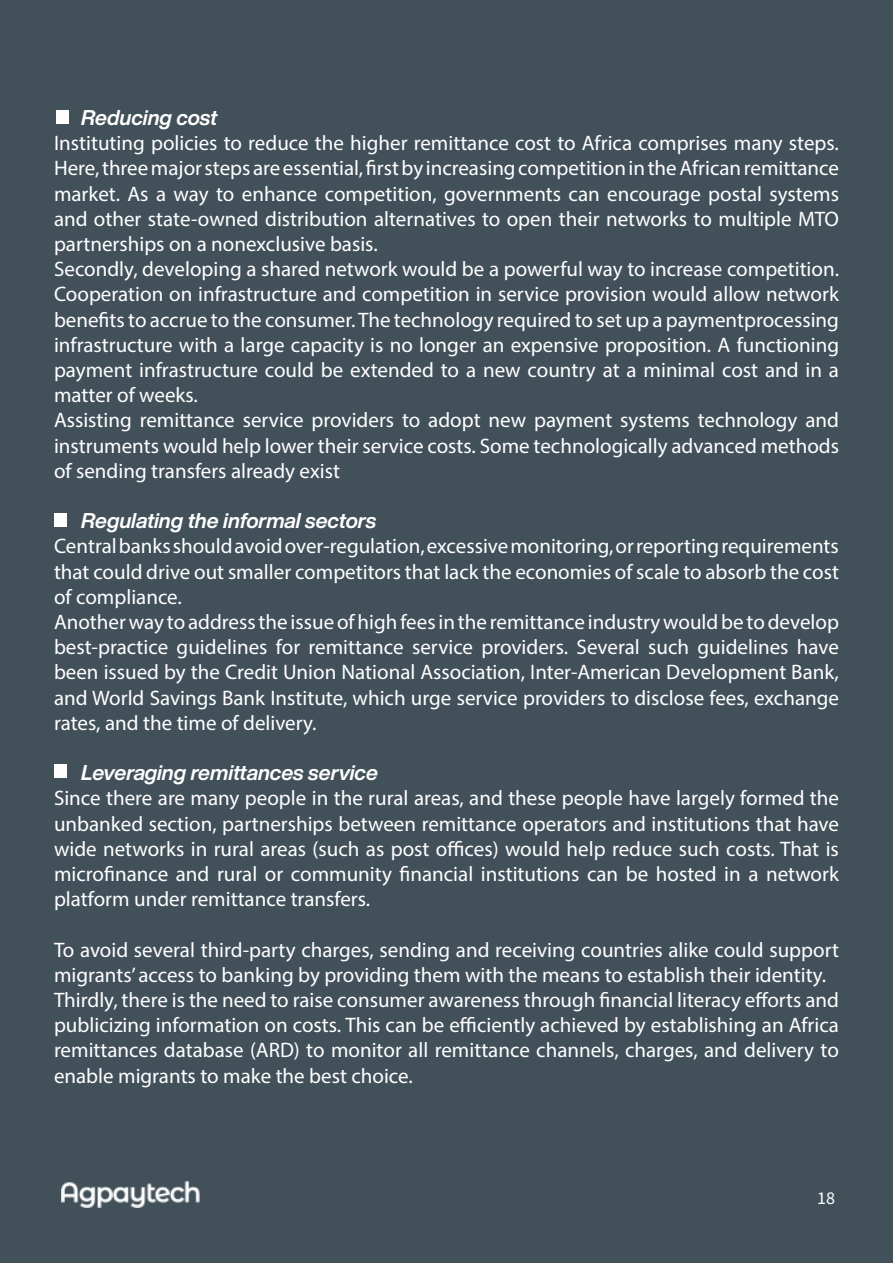
<style>
.page{position:relative;width:893px;height:1263px;background:#42505a}
.page>*{position:absolute;margin:0;border:0;box-sizing:border-box;transform-origin:0 0}
.t1{font:21px/25.2px "Myriad Pro";color:#fff}
.t2{font:italic 700 21px "Helvetica Now Display";color:#fff}
.t3{font:18px "Source Sans Pro";color:#fff}
</style>
<div class="page">
<img style="left:61px;top:1182px;width:138px;height:25px">
<div style="left:56px;top:111px;width:13px;height:13px;background:#fff"></div>
<div style="left:54px;top:513px;width:13px;height:13px;background:#fff"></div>
<div style="left:54px;top:764px;width:13px;height:14px;background:#fff"></div>
<p class="t2" style="left:81px;top:103px;width:138px">Reducing cost</p>
<p class="t1" style="left:54px;top:130px;width:787px">Instituting policies to reduce the higher remittance cost to Africa comprises many steps.<br>Here, three major steps are essential, first by increasing competition in the African remittance market. As a way to enhance competition, governments can encourage postal systems and other state-owned distribution alternatives to open their networks to multiple MTO partnerships on a nonexclusive basis.<br>Secondly, developing a shared network would be a powerful way to increase competition.<br>Cooperation on infrastructure and competition in service provision would allow network benefits to accrue to the consumer. The technology required to set up a paymentprocessing infrastructure with a large capacity is no longer an expensive proposition. A functioning payment infrastructure could be extended to a new country at a minimal cost and in a matter of weeks.<br>Assisting remittance service providers to adopt new payment systems technology and instruments would help lower their service costs. Some technologically advanced methods of sending transfers already exist</p>
<p class="t2" style="left:81px;top:506px;width:297px">Regulating the informal sectors</p>
<p class="t1" style="left:54px;top:533px;width:787px">Central banks should avoid over-regulation, excessive monitoring, or reporting requirements that could drive out smaller competitors that lack the economies of scale to absorb the cost of compliance.<br>Another way to address the issue of high fees in the remittance industry would be to develop best-practice guidelines for remittance service providers. Several such guidelines have been issued by the Credit Union National Association, Inter-American Development Bank, and World Savings Bank Institute, which urge service providers to disclose fees, exchange rates, and the time of delivery.</p>
<p class="t2" style="left:81px;top:758px;width:298px">Leveraging remittances service</p>
<p class="t1" style="left:54px;top:785px;width:787px;text-align:justify">Since there are many people in the rural areas, and these people have largely formed the unbanked section, partnerships between remittance operators and institutions that have wide networks in rural areas (such as post offices) would help reduce such costs. That is microfinance and rural or community financial institutions can be hosted in a network platform under remittance transfers.</p>
<p class="t1" style="left:54px;top:937px;width:787px">To avoid several third-party charges, sending and receiving countries alike could support migrants’ access to banking by providing them with the means to establish their identity.<br>Thirdly, there is the need to raise consumer awareness through financial literacy efforts and publicizing information on costs. This can be efficiently achieved by establishing an Africa remittances database (ARD) to monitor all remittance channels, charges, and delivery to enable migrants to make the best choice.</p>
<p class="t3" style="left:817px;top:1186px;width:19px">18</p>
</div>
